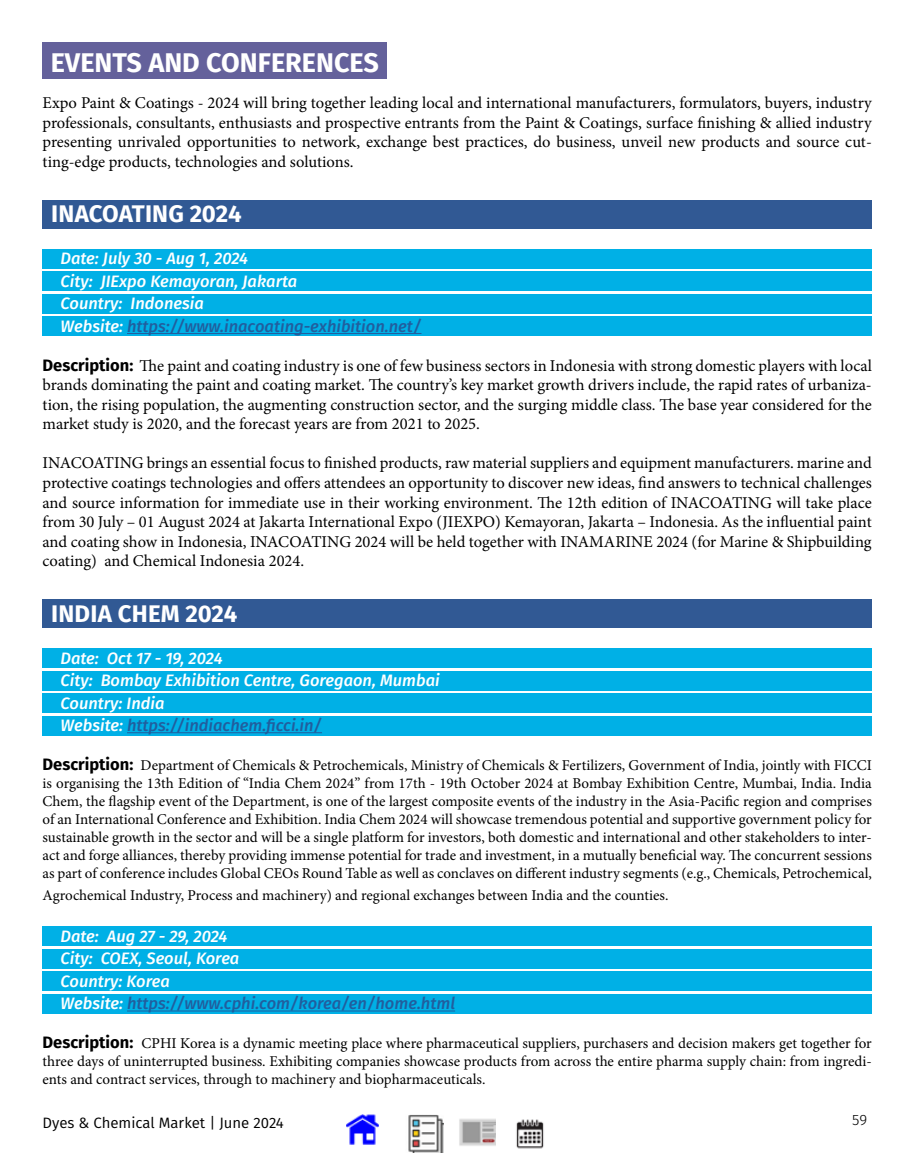
<style>
.page{position:relative;width:915px;height:1170px;background:#fff}
.page>*{position:absolute;margin:0;border:0;box-sizing:border-box;transform-origin:0 0}
.t1{font:700 27px "Fira Sans";color:#fff}
.t2{font:700 24px "Fira Sans";letter-spacing:.005em;color:#fff}
.t3{font:16.5px/19.5px "Minion Pro";color:#000;text-align:justify}
.t4{font:italic 500 16.5px/22.5px "Fira Sans";color:#fff}
.t5{font:15px/18px "Minion Pro";color:#000;text-align:justify}
.t6{font:15px "Fira Sans";color:#000}
.t7{font:300 15px "Fira Sans";color:#000}
.s1{color:#215e9e}
.s2{font-family:"Fira Sans";font-weight:700}
.s3{font-family:"Fira Sans";font-weight:700;font-size:16.5px}
</style>
<div class="page">
<img style="left:347px;top:1114px;width:32px;height:31px">
<img style="left:408px;top:1114px;width:35px;height:38px">
<img style="left:459px;top:1119px;width:36px;height:27px">
<img style="left:516px;top:1119px;width:28px;height:30px">
<div style="left:43px;top:42px;width:344px;height:37px;background:#64619b"></div>
<div style="left:43px;top:200px;width:828px;height:29px;background:#315994"></div>
<div style="left:43px;top:249px;width:828px;height:20px;background:#00b0e6"></div>
<div style="left:43px;top:271px;width:828px;height:20px;background:#00b0e6"></div>
<div style="left:43px;top:294px;width:828px;height:20px;background:#00b0e6"></div>
<div style="left:43px;top:316px;width:828px;height:20px;background:#00b0e6"></div>
<hr style="left:127px;top:333px;width:294px;height:1px;background:#215e9e">
<div style="left:43px;top:599px;width:828px;height:29px;background:#315994"></div>
<div style="left:43px;top:648px;width:828px;height:20px;background:#00b0e6"></div>
<div style="left:43px;top:670px;width:828px;height:20px;background:#00b0e6"></div>
<div style="left:43px;top:693px;width:828px;height:20px;background:#00b0e6"></div>
<div style="left:43px;top:715px;width:828px;height:20px;background:#00b0e6"></div>
<hr style="left:127px;top:732px;width:195px;height:1px;background:#215e9e">
<div style="left:43px;top:926px;width:828px;height:20px;background:#00b0e6"></div>
<div style="left:43px;top:948px;width:828px;height:20px;background:#00b0e6"></div>
<div style="left:43px;top:971px;width:828px;height:20px;background:#00b0e6"></div>
<div style="left:43px;top:993px;width:828px;height:20px;background:#00b0e6"></div>
<hr style="left:127px;top:1010px;width:328px;height:1px;background:#215e9e">
<h1 class="t1" style="left:51px;top:40px;width:329px">EVENTS AND CONFERENCES</h1>
<p class="t3" style="left:43px;top:93px;width:830px">Expo Paint &amp; Coatings - 2024 will bring together leading local and international manufacturers, formulators, buyers, industry professionals, consultants, enthusiasts and prospective entrants from the Paint &amp; Coatings, surface finishing &amp; allied industry presenting unrivaled opportunities to network, exchange best practices, do business, unveil new products and source cut&shy;ting-edge products, technologies and solutions.</p>
<h2 class="t2" style="left:51px;top:194px;width:192px">INACOATING 2024</h2>
<p class="t4" style="left:61px;top:246px;width:362px">Date: July 30 - Aug 1, 2024<br>City: JIExpo Kemayoran, Jakarta<br>Country: Indonesia<br>Website: <span class="s1">https://www.inacoating-exhibition.net/</span></p>
<p class="t3" style="left:43px;top:356px;width:830px"><span class="s2">Description:</span> The paint and coating industry is one of few business sectors in Indonesia with strong domestic players with local brands dominating the paint and coating market. The country’s key market growth drivers include, the rapid rates of urbaniza&shy;tion, the rising population, the augmenting construction sector, and the surging middle class. The base year considered for the market study is 2020, and the forecast years are from 2021 to 2025.</p>
<p class="t3" style="left:43px;top:453px;width:830px">INACOATING brings an essential focus to finished products, raw material suppliers and equipment manufacturers. marine and protective coatings technologies and offers attendees an opportunity to discover new ideas, find answers to technical challenges and source information for immediate use in their working environment. The 12th edition of INACOATING will take place from 30 July – 01 August 2024 at Jakarta International Expo (JIEXPO) Kemayoran, Jakarta – Indonesia. As the influential paint and coating show in Indonesia, INACOATING 2024 will be held together with INAMARINE 2024 (for Marine &amp; Shipbuilding coating) and Chemical Indonesia 2024.</p>
<h2 class="t2" style="left:51px;top:593px;width:188px">INDIA CHEM 2024</h2>
<p class="t4" style="left:61px;top:645px;width:380px">Date: Oct 17 - 19, 2024<br>City: Bombay Exhibition Centre, Goregaon, Mumbai<br>Country: India<br>Website: <span class="s1">https://indiachem.ficci.in/</span></p>
<p class="t5" style="left:43px;top:756px;width:830px"><span class="s3">Description:</span> Department of Chemicals &amp; Petrochemicals, Ministry of Chemicals &amp; Fertilizers, Government of India, jointly with FICCI is organising the 13th Edition of “India Chem 2024” from 17th - 19th October 2024 at Bombay Exhibition Centre, Mumbai, India. India Chem, the flagship event of the Department, is one of the largest composite events of the industry in the Asia-Pacific region and comprises of an International Conference and Exhibition. India Chem 2024 will showcase tremendous potential and supportive government policy for sustainable growth in the sector and will be a single platform for investors, both domestic and international and other stakeholders to inter&shy;act and forge alliances, thereby providing immense potential for trade and investment, in a mutually beneficial way. The concurrent sessions as part of conference includes Global CEOs Round Table as well as conclaves on different industry segments (e.g., Chemicals, Petrochemical,</p>
<p class="t5" style="left:43px;top:886px;width:627px">Agrochemical Industry, Process and machinery) and regional exchanges between India and the counties.</p>
<p class="t4" style="left:61px;top:923px;width:396px">Date: Aug 27 - 29, 2024<br>City: COEX, Seoul, Korea<br>Country: Korea<br>Website: <span class="s1">https://www.cphi.com/korea/en/home.html</span></p>
<p class="t5" style="left:43px;top:1034px;width:830px"><span class="s3">Description:</span> CPHI Korea is a dynamic meeting place where pharmaceutical suppliers, purchasers and decision makers get together for three days of uninterrupted business. Exhibiting companies showcase products from across the entire pharma supply chain: from ingredi&shy;ents and contract services, through to machinery and biopharmaceuticals.</p>
<p class="t6" style="left:43px;top:1111px;width:243px">Dyes &amp; Chemical Market | June 2024</p>
<p class="t7" style="left:852px;top:1108px;width:16px">59</p>
</div>
